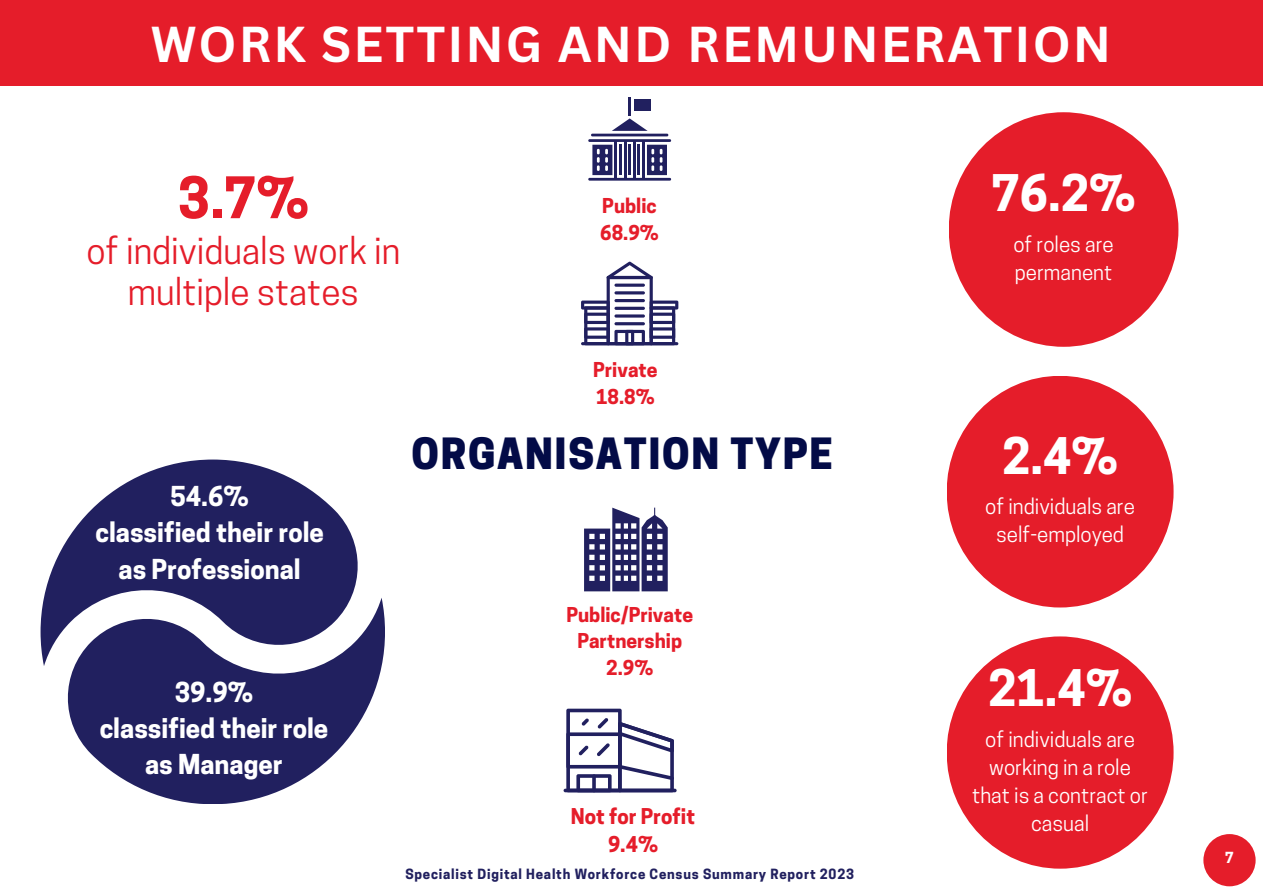
<style>
.page{position:relative;width:1263px;height:894px;background:#fff}
.page>*{position:absolute;margin:0;border:0;box-sizing:border-box;transform-origin:0 0}
.t1{font:700 53.7px "Cooper Hewitt";color:#e51d2a}
.t2{font:700 49.05px "Canva Sans";letter-spacing:.04em;color:#fff}
.t3{font:700 47.25px "Cooper Hewitt";color:#fff}
.t4{font:800 40.35px "Cooper Hewitt";letter-spacing:.04em;color:#030b47}
.t5{font:35.25px/40.5px "Cooper Hewitt";color:#e51d2a;text-align:center}
.t6{font:700 25.8px "Cooper Hewitt";color:#fff}
.t7{font:20.55px/28.2px "Cooper Hewitt";color:#fff;text-align:center}
.t8{font:700 20.4px "Cooper Hewitt";color:#e51d2a}
.t9{font:700 19.2px "Cooper Hewitt";color:#e51d2a}
.t10{font:700 14.4px "Cooper Hewitt";color:#fff}
.t11{font:700 13.2px "Cooper Hewitt";letter-spacing:.06em;color:#21205f}
</style>
<div class="page">
<div style="left:947px;top:376px;width:226px;height:231px;background:#e51d2a;border-radius:50%"></div>
<div style="left:949px;top:112px;width:229px;height:235px;background:#e51d2a;border-radius:50%"></div>
<div style="left:947px;top:636px;width:226px;height:232px;background:#e51d2a;border-radius:50%"></div>
<div style="left:0;top:0;width:1263px;height:86px;background:#e51d2a"></div>
<div style="left:1203px;top:833px;width:53px;height:53px;background:#e51d2a;border-radius:50%"></div>
<svg style="left:566px;top:708px;width:108px;height:80px"></svg>
<svg style="left:592px;top:774px;width:4px;height:18px"></svg>
<svg style="left:564px;top:788px;width:113px;height:4px"></svg>
<svg style="left:584px;top:507px;width:84px;height:84px"></svg>
<svg style="left:581px;top:261px;width:97px;height:84px"></svg>
<svg style="left:588px;top:118px;width:83px;height:62px"></svg>
<div style="left:634px;top:99px;width:16px;height:11px;background:#21205f"></div>
<hr style="left:628px;top:97px;width:3px;height:19px;background:#21205f">
<svg style="left:67px;top:598px;width:318px;height:205px;fill:#21205f"></svg>
<svg style="left:41px;top:459px;width:324px;height:207px;fill:#21205f"></svg>
<p class="t2" style="left:151px;top:9px;width:962px">WORK SETTING AND REMUNERATION</p>
<p class="t1" style="left:178px;top:178px;width:133px">3.7%</p>
<p class="t5" style="left:86px;top:235px;width:315px">of individuals work in multiple states</p>
<p class="t9" style="left:602px;top:198px;width:56px">Public</p>
<p class="t9" style="left:600px;top:225px;width:60px">68.9%</p>
<p class="t6" style="left:170px;top:487px;width:80px">54.6%</p>
<p class="t6" style="left:95px;top:523px;width:230px">classified their role</p>
<p class="t6" style="left:119px;top:559px;width:184px">as Professional</p>
<p class="t6" style="left:175px;top:682px;width:80px">39.9%</p>
<p class="t6" style="left:100px;top:718px;width:230px">classified their role</p>
<p class="t6" style="left:145px;top:754px;width:139px">as Manager</p>
<p class="t9" style="left:593px;top:363px;width:66px">Private</p>
<p class="t9" style="left:596px;top:389px;width:60px">18.8%</p>
<p class="t4" style="left:412px;top:438px;width:423px">ORGANISATION TYPE</p>
<p class="t9" style="left:566px;top:607px;width:128px">Public/Private</p>
<p class="t9" style="left:577px;top:634px;width:106px">Partnership</p>
<p class="t9" style="left:606px;top:660px;width:49px">2.9%</p>
<p class="t8" style="left:571px;top:808px;width:126px">Not for Profit</p>
<p class="t8" style="left:608px;top:836px;width:52px">9.4%</p>
<p class="t11" style="left:405px;top:868px;width:450px">Specialist Digital Health Workforce Census Summary Report 2023</p>
<p class="t3" style="left:991px;top:175px;width:146px">76.2%</p>
<p class="t7" style="left:1013px;top:232px;width:102px;text-align:left">of roles are permanent</p>
<p class="t3" style="left:1002px;top:438px;width:117px">2.4%</p>
<p class="t7" style="left:985px;top:494px;width:151px">of individuals are self-employed</p>
<p class="t3" style="left:988px;top:670px;width:146px">21.4%</p>
<p class="t7" style="left:972px;top:727px;width:177px">of individuals are working in a role that is a contract or casual</p>
<p class="t10" style="left:1225px;top:852px;width:10px">7</p>
</div>
